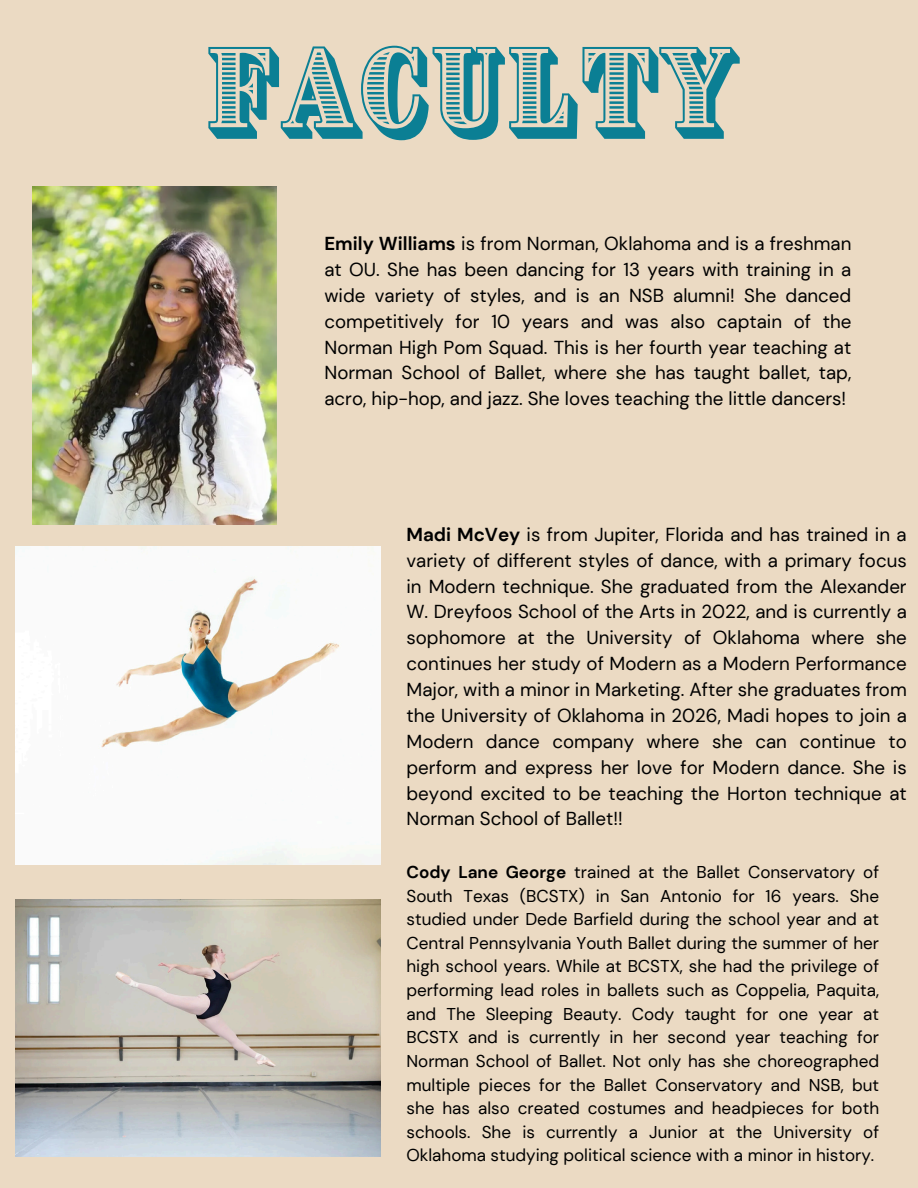
<style>
.page{position:relative;width:918px;height:1188px;background:#ebdac3}
.page>*{position:absolute;margin:0;border:0;box-sizing:border-box;transform-origin:0 0}
.t1{font:96px "Brim Narrow Combined 2";color:#0b7f94}
.t2{font:18.75px/25.8px "DM Sans";color:#000;text-align:justify}
.t3{font:17.1px/23.7px "DM Sans";color:#000;text-align:justify}
.s1{font-weight:700}
</style>
<div class="page">
<img style="left:32px;top:186px;width:244px;height:339px">
<img style="left:16px;top:547px;width:364px;height:317px">
<img style="left:16px;top:900px;width:364px;height:256px">
<p class="t1" style="left:206px;top:20px;width:535px">FACULTY</p>
<p class="t2" style="left:324px;top:231px;width:528px"><span class="s1">Emily Williams</span> is from Norman, Oklahoma and is a freshman at OU. She has been dancing for 13 years with training in a wide variety of styles, and is an NSB alumni! She danced competitively for 10 years and was also captain of the Norman High Pom Squad. This is her fourth year teaching at Norman School of Ballet, where she has taught ballet, tap, acro, hip-hop, and jazz. She loves teaching the little dancers!</p>
<p class="t2" style="left:407px;top:521px;width:502px"><span class="s1">Madi McVey</span> is from Jupiter, Florida and has trained in a variety of different styles of dance, with a primary focus in Modern technique. She graduated from the Alexander W. Dreyfoos School of the Arts in 2022, and is currently a sophomore at the University of Oklahoma where she continues her study of Modern as a Modern Performance Major, with a minor in Marketing. After she graduates from the University of Oklahoma in 2026, Madi hopes to join a Modern dance company where she can continue to perform and express her love for Modern dance. She is beyond excited to be teaching the Horton technique at Norman School of Ballet!!</p>
<p class="t3" style="left:407px;top:860px;width:474px"><span class="s1">Cody Lane George</span> trained at the Ballet Conservatory of South Texas (BCSTX) in San Antonio for 16 years. She studied under Dede Barfield during the school year and at Central Pennsylvania Youth Ballet during the summer of her high school years. While at BCSTX, she had the privilege of performing lead roles in ballets such as Coppelia, Paquita, and The Sleeping Beauty. Cody taught for one year at BCSTX and is currently in her second year teaching for Norman School of Ballet. Not only has she choreographed multiple pieces for the Ballet Conservatory and NSB, but she has also created costumes and headpieces for both schools. She is currently a Junior at the University of Oklahoma studying political science with a minor in history.</p>
</div>
